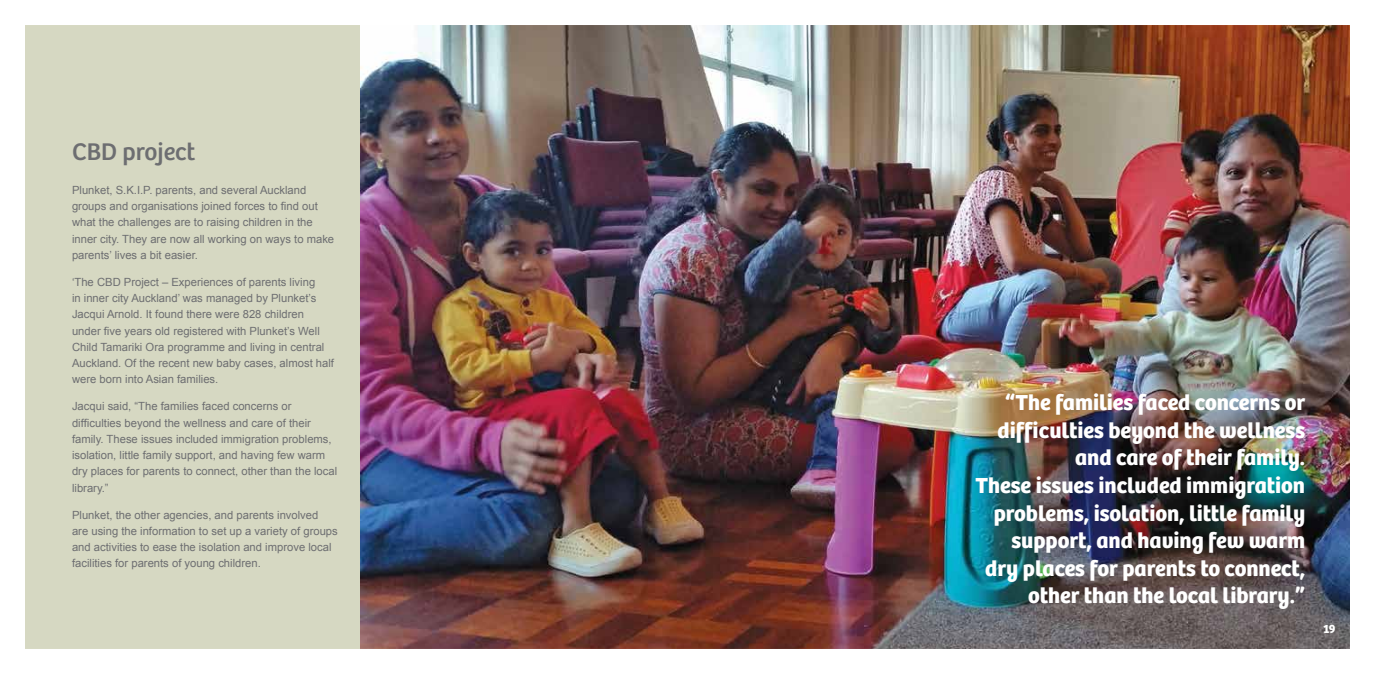
<style>
.page{position:relative;width:1375px;height:674px;background:#fff}
.page>*{position:absolute;margin:0;border:0;box-sizing:border-box;transform-origin:0 0}
.t1{font:25px "Bree";color:#6d6e71}
.t2{font:700 22.5px/27.5px "Bree";color:#fff;text-align:right}
.t3{font:700 12.5px "Bree";color:#fff}
.t4{font:11.25px/16.2px "Arial";color:#6d6e71}
</style>
<div class="page">
<div style="left:12px;top:12px;width:1350px;height:649px;background:#d6d8c2"></div>
<img style="left:360px;top:26px;width:989px;height:621px">
<div style="left:0;top:0;width:1375px;height:673px;border:25px solid #fff"></div>
<h1 class="t1" style="left:72px;top:136px;width:125px">CBD project</h1>
<p class="t4" style="left:72px;top:182px;width:264px">Plunket, S.K.I.P. parents, and several Auckland groups and organisations joined forces to find out what the challenges are to raising children in the inner city. They are now all working on ways to make parents’ lives a bit easier.</p>
<p class="t4" style="left:72px;top:274px;width:264px">‘The CBD Project – Experiences of parents living<br>in inner city Auckland’ was managed by Plunket’s Jacqui Arnold. It found there were 828 children under five years old registered with Plunket’s Well Child Tamariki Ora programme and living in central Auckland. Of the recent new baby cases, almost half were born into Asian families.</p>
<p class="t4" style="left:72px;top:398px;width:267px">Jacqui said, “The families faced concerns or difficulties beyond the wellness and care of their family. These issues included immigration problems, isolation, little family support, and having few warm dry places for parents to connect, other than the local library.”</p>
<p class="t4" style="left:72px;top:506px;width:267px">Plunket, the other agencies, and parents involved<br>are using the information to set up a variety of groups and activities to ease the isolation and improve local facilities for parents of young children.</p>
<p class="t2" style="left:975px;top:389px;width:331px">“The families faced concerns or difficulties beyond the wellness and care of their family.<br>These issues included immigration problems, isolation, little family support, and having few warm dry places for parents to connect, other than the local library.”</p>
<p class="t3" style="left:1323px;top:621px;width:14px">19</p>
</div>
